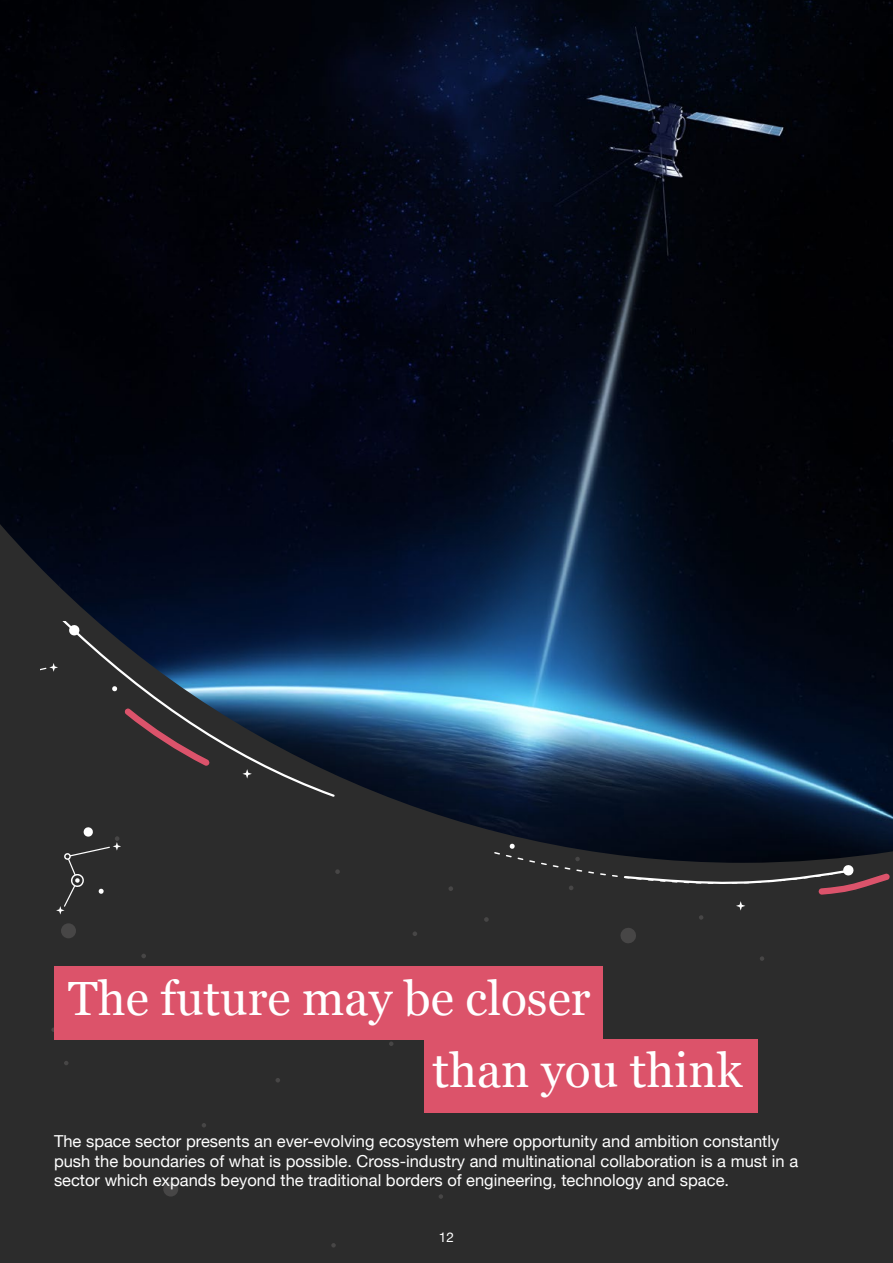
<style>
.page{position:relative;width:893px;height:1263px;background:#fff}
.page>*{position:absolute;margin:0;border:0;box-sizing:border-box;transform-origin:0 0}
.t1{font:48px/72.4px "Georgia";color:#fff}
.t2{font:16.5px/19.8px "Helvetica Neue";color:#fff}
.t3{font:13.5px "Helvetica Neue";color:#fff}
</style>
<div class="page">
<div style="left:0;top:2px;width:893px;height:1261px;background:#2c2c2c"></div>
<div style="left:163px;top:1181px;width:15px;height:15px;background:#474646;border-radius:50%"></div>
<div style="left:61px;top:923px;width:15px;height:15px;background:#474646;border-radius:50%"></div>
<svg style="left:64px;top:1061px;width:4px;height:4px"></svg>
<svg style="left:125px;top:1162px;width:4px;height:5px"></svg>
<svg style="left:439px;top:1194px;width:4px;height:5px"></svg>
<svg style="left:358px;top:1175px;width:5px;height:4px"></svg>
<svg style="left:389px;top:1041px;width:4px;height:5px"></svg>
<svg style="left:331px;top:1243px;width:5px;height:4px"></svg>
<svg style="left:202px;top:1123px;width:4px;height:4px"></svg>
<svg style="left:524px;top:1178px;width:5px;height:5px"></svg>
<svg style="left:637px;top:1141px;width:4px;height:4px"></svg>
<svg style="left:489px;top:1183px;width:5px;height:5px"></svg>
<svg style="left:760px;top:956px;width:4px;height:5px"></svg>
<svg style="left:335px;top:869px;width:5px;height:5px"></svg>
<svg style="left:56px;top:863px;width:48px;height:51px"></svg>
<svg style="left:275px;top:1078px;width:5px;height:4px"></svg>
<svg style="left:141px;top:954px;width:5px;height:4px"></svg>
<svg style="left:413px;top:931px;width:4px;height:5px"></svg>
<svg style="left:448px;top:886px;width:5px;height:5px"></svg>
<svg style="left:484px;top:863px;width:406px;height:80px"></svg>
<div style="left:54px;top:966px;width:548px;height:74px;background:#dc536a"></div>
<div style="left:424px;top:1039px;width:334px;height:74px;background:#dc536a"></div>
<img style="left:0;top:0;width:893px;height:863px">
<h1 class="t1" style="left:433px;top:960px;width:311px;text-indent:-365px">The future may be closer<br>than you think</h1>
<p class="t2" style="left:54px;top:1132px;width:746px">The space sector presents an ever-evolving ecosystem where opportunity and ambition constantly push the boundaries of what is possible. Cross-industry and multinational collaboration is a must in a sector which expands beyond the traditional borders of engineering, technology and space.</p>
<p class="t3" style="left:439px;top:1228px;width:17px">12</p>
</div>
